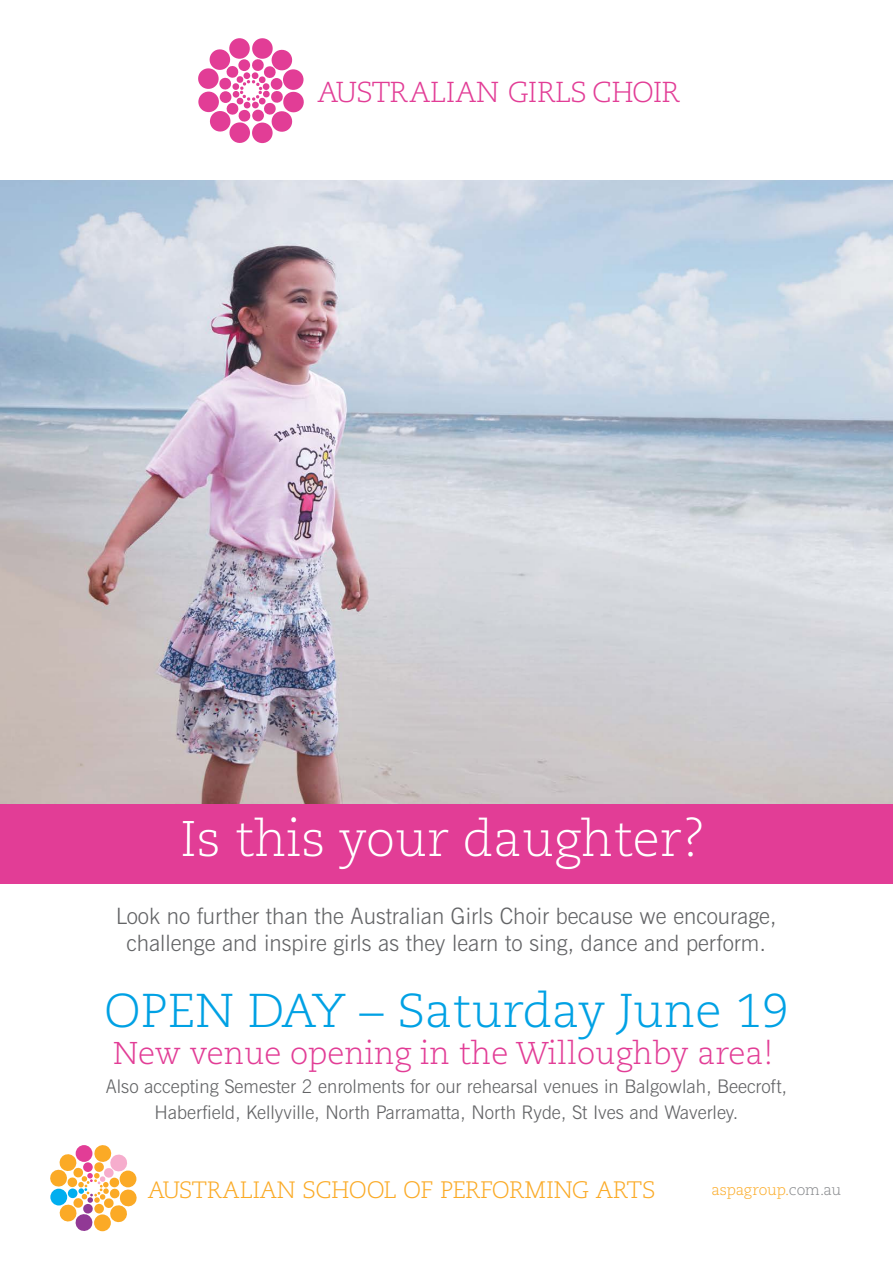
<style>
.page{position:relative;width:893px;height:1263px;background:#fff}
.page>*{position:absolute;margin:0;border:0;box-sizing:border-box;transform-origin:0 0}
.t1{font:300 49.95px "Caecilia LT Std";color:#fff}
.t2{font:300 47.4px "Caecilia LT Std";color:#00a1e4}
.t3{font:300 31.5px "Caecilia LT Std";color:#e23d96}
.t4{font:300 28.8px "Caecilia LT Std";letter-spacing:-.02em;color:#e23d96}
.t5{font:300 23.85px "Caecilia LT Std";letter-spacing:-.03em;color:#fbaa26}
.t6{font:300 22.5px/27px "News Gothic BT";color:#636466;text-align:center}
.t7{font:300 18.75px/25.5px "News Gothic BT";color:#636466;text-align:center}
.t8{font:300 15px "Caecilia LT Std";letter-spacing:-.02em;color:#fbaa26}
.s1{font-size:23.55px}
.s2{color:#87898c}
</style>
<div class="page">
<svg style="left:50px;top:1145px;width:87px;height:87px"></svg>
<div style="left:0;top:803px;width:893px;height:81px;background:#e23d96"></div>
<svg style="left:198px;top:38px;width:106px;height:106px"></svg>
<img style="left:0;top:180px;width:893px;height:623px">
<svg style="left:182px;top:817px;width:520px;height:53px"></svg>
<h3 class="t4" style="left:317px;top:76px;width:364px">AUSTRALIAN GIRLS CHOIR</h3>
<h1 class="t1" style="left:180px;top:811px;width:527px">Is this your daughter?</h1>
<p class="t6" style="left:116px;top:902px;width:662px">Look no further than the Australian Girls Choir because we encourage, challenge and inspire girls as they learn to sing, dance and perform.</p>
<h2 class="t2" style="left:104px;top:984px;width:686px">OPEN DAY – Saturday June 19</h2>
<h3 class="t3" style="left:113px;top:1035px;width:662px">New venue opening in the Willoughby area!</h3>
<p class="t7" style="left:106px;top:1074px;width:683px">Also accepting Semester 2 enrolments for our rehearsal venues in Balgowlah, Beecroft,<br>Haberfield, Kellyville, North Parramatta, North Ryde, St Ives and Waverley.</p>
<p class="t5" style="left:148px;top:1176px;width:509px"><span class="s1">AUSTRALIAN</span> SCHOOL OF PERFORMING ARTS</p>
<p class="t8" style="left:712px;top:1181px;width:131px">aspagroup.<span class="s2">com.au</span></p>
</div>
